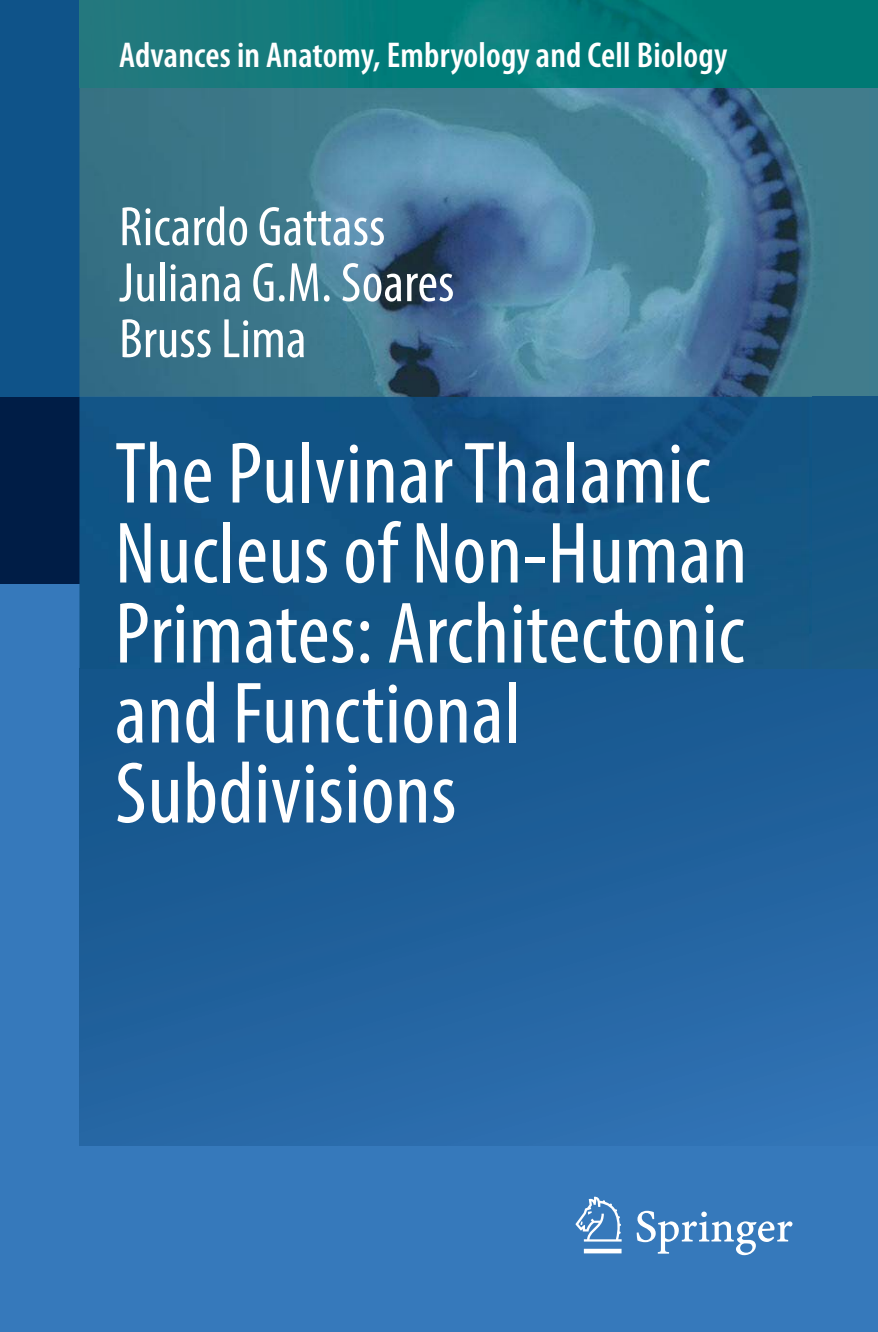
<style>
.page{position:relative;width:878px;height:1332px;background:#3679bb}
.page>*{position:absolute;margin:0;border:0;box-sizing:border-box;transform-origin:0 0}
.t1{font:condensed 88px/80px "Cjlcmw Qjqqrm Myriad Pro";letter-spacing:.005em;color:#fff}
.t2{font:condensed 56px/56px "Cjlcmw Qjqqrm Myriad Pro";letter-spacing:.005em;color:#fff}
.t3{font:600 condensed 36px "Qtkvml Qftvrj Myriad Pro";letter-spacing:.005em;color:#fff}
</style>
<div class="page">
<div style="left:0;top:397px;width:79px;height:187px;background:#001d46"></div>
<div style="left:0;top:0;width:79px;height:397px;background:#0f5389"></div>
<img style="left:79px;top:0;width:799px;height:669px">
<div style="left:79px;top:669px;width:799px;height:476px;background:linear-gradient(to bottom,#15558b,#2c6dad)"></div>
<img style="left:79px;top:0;width:268px;height:88px">
<svg style="left:576px;top:1196px;width:217px;height:59px"></svg>
<p class="t3" style="left:119px;top:42px;width:610px">Advances in Anatomy, Embryology and Cell Biology</p>
<p class="t2" style="left:119px;top:203px;width:337px">Ricardo Gattass<br>Juliana G.M. Soares<br>Bruss Lima</p>
<p class="t1" style="left:115px;top:441px;width:634px">The Pulvinar Thalamic<br>Nucleus of Non-Human<br>Primates: Architectonic and Functional<br>Subdivisions</p>
</div>
